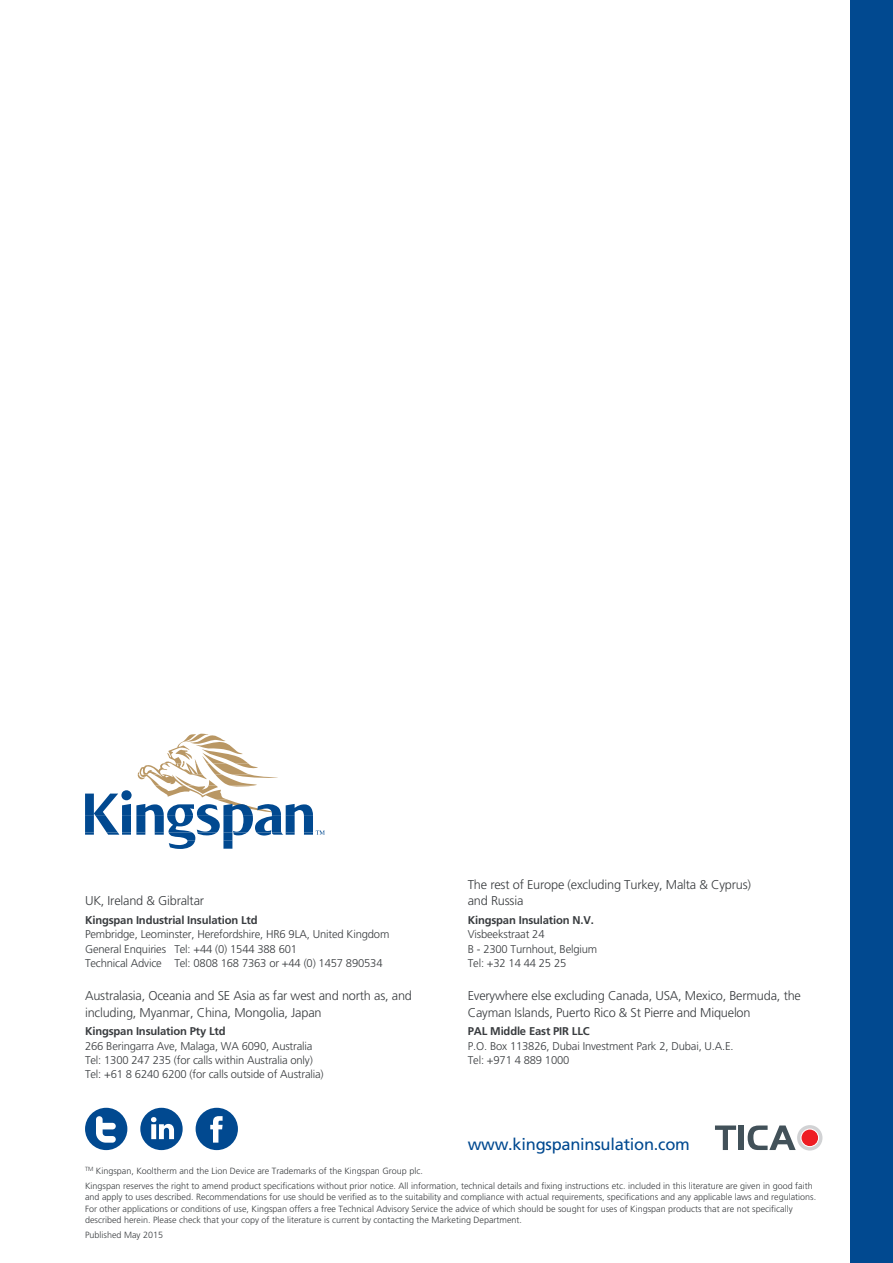
<style>
.page{position:relative;width:893px;height:1263px;background:#fff}
.page>*{position:absolute;margin:0;border:0;box-sizing:border-box;transform-origin:0 0}
.t1{font:16.5px "Frutiger";letter-spacing:-.015em;color:#014990}
.t2{font:300 12.75px/16.5px "Frutiger";letter-spacing:-.015em;color:#393c3f}
.t3{font:300 11.25px/14.2px "Frutiger";letter-spacing:-.015em;color:#393c3f}
.t4{font:700 11.25px "Frutiger";letter-spacing:-.015em;color:#393c3f}
.t5{font:300 9px/11.2px "Frutiger";color:#393c3f}
</style>
<div class="page">
<svg style="left:85px;top:733px;width:240px;height:116px"></svg>
<div style="left:850px;top:0;width:43px;height:1263px;background:#014990"></div>
<svg style="left:85px;top:1108px;width:42px;height:42px"></svg>
<svg style="left:140px;top:1108px;width:43px;height:42px"></svg>
<svg style="left:196px;top:1108px;width:42px;height:42px"></svg>
<svg style="left:715px;top:1125px;width:21px;height:25px"></svg>
<div style="left:739px;top:1125px;width:5px;height:25px;background:#425159"></div>
<svg style="left:748px;top:1125px;width:48px;height:25px"></svg>
<div style="left:797px;top:1125px;width:25px;height:25px;background:#d1d2d4;border-radius:50%"></div>
<div style="left:801px;top:1129px;width:18px;height:17px;background:#ee1d23;border-radius:50%"></div>
<div style="left:800px;top:1128px;width:19px;height:19px;border:1px solid #fff;border-radius:50%"></div>
<h2 class="t2" style="left:85px;top:893px;width:121px">UK, Ireland &amp; Gibraltar</h2>
<p class="t4" style="left:85px;top:913px;width:174px">Kingspan Industrial Insulation Ltd</p>
<p class="t3" style="left:85px;top:927px;width:306px">Pembridge, Leominster, Herefordshire, HR6 9LA, United Kingdom<br>General Enquiries Tel: +44 (0) 1544 388 601<br>Technical Advice Tel: 0808 168 7363 or +44 (0) 1457 890534</p>
<h2 class="t2" style="left:85px;top:987px;width:328px">Australasia, Oceania and SE Asia as far west and north as, and including, Myanmar, China, Mongolia, Japan</h2>
<p class="t4" style="left:85px;top:1025px;width:142px">Kingspan Insulation Pty Ltd</p>
<p class="t3" style="left:85px;top:1038px;width:240px">266 Beringarra Ave, Malaga, WA 6090, Australia<br>Tel: 1300 247 235 (for calls within Australia only)<br>Tel: +61 8 6240 6200 (for calls outside of Australia)</p>
<h2 class="t2" style="left:468px;top:876px;width:285px">The rest of Europe (excluding Turkey, Malta &amp; Cyprus) and Russia</h2>
<p class="t4" style="left:468px;top:913px;width:128px">Kingspan Insulation N.V.</p>
<p class="t3" style="left:468px;top:927px;width:131px">Visbeekstraat 24<br>B - 2300 Turnhout, Belgium<br>Tel: +32 14 44 25 25</p>
<h2 class="t2" style="left:468px;top:987px;width:335px">Everywhere else excluding Canada, USA, Mexico, Bermuda, the<br>Cayman Islands, Puerto Rico &amp; St Pierre and Miquelon</h2>
<p class="t4" style="left:468px;top:1025px;width:123px">PAL Middle East PIR LLC</p>
<p class="t3" style="left:468px;top:1038px;width:267px">P.O. Box 113826, Dubai Investment Park 2, Dubai, U.A.E.<br>Tel: +971 4 889 1000</p>
<h1 class="t1" style="left:468px;top:1135px;width:224px">www.kingspaninsulation.com</h1>
<p class="t5" style="left:85px;top:1163px;width:729px;line-height:15.5px"><sup>TM</sup> Kingspan, Kooltherm and the Lion Device are Trademarks of the Kingspan Group plc.<br>Kingspan reserves the right to amend product specifications without prior notice. All information, technical details and fixing instructions etc. included in this literature are given in good faith</p>
<p class="t5" style="left:85px;top:1191px;width:733px">and apply to uses described. Recommendations for use should be verified as to the suitability and compliance with actual requirements, specifications and any applicable laws and regulations.<br>For other applications or conditions of use, Kingspan offers a free Technical Advisory Service the advice of which should be sought for uses of Kingspan products that are not specifically described herein. Please check that your copy of the literature is current by contacting the Marketing Department.</p>
<p class="t5" style="left:85px;top:1229px;width:80px">Published May 2015</p>
</div>
